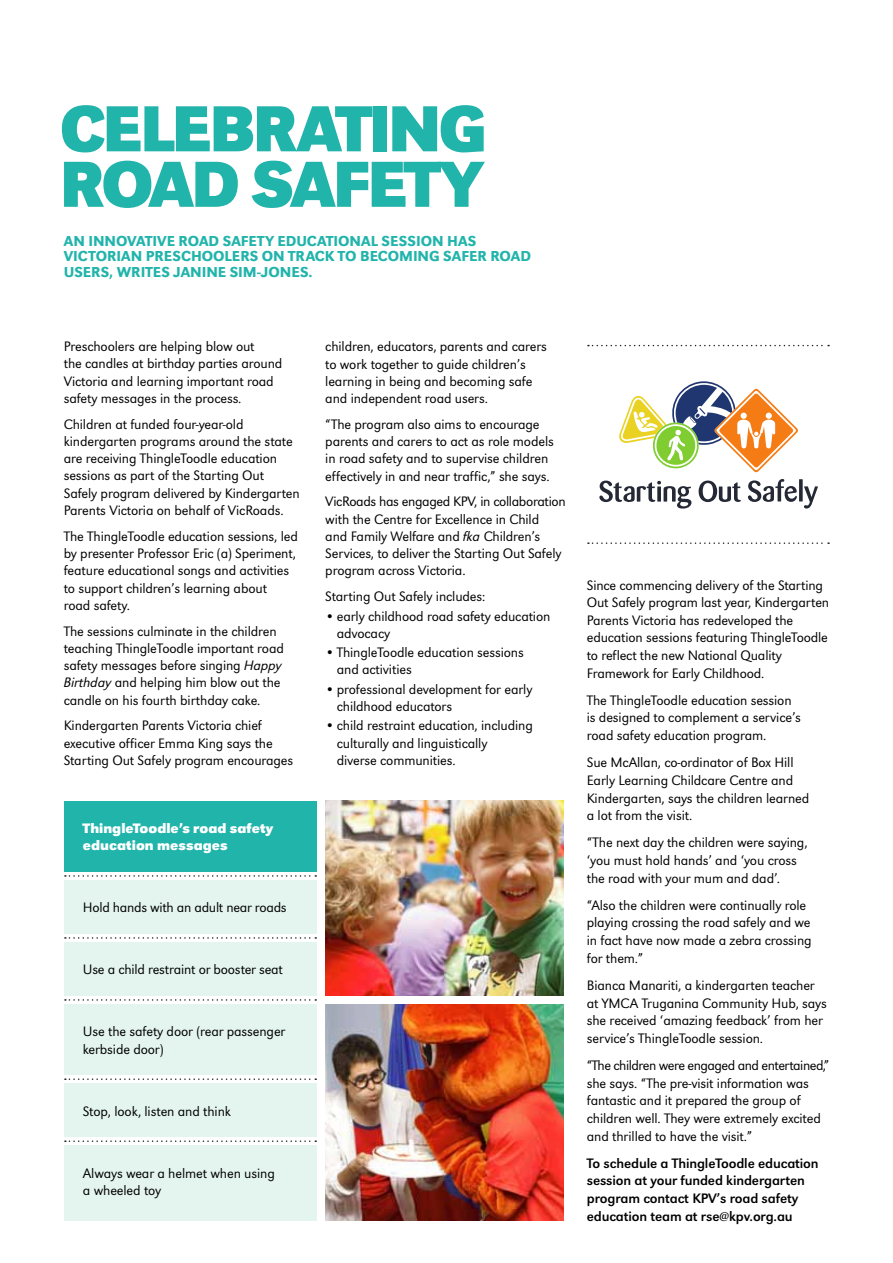
<style>
.page{position:relative;width:893px;height:1263px;background:#fff}
.page>*{position:absolute;margin:0;border:0;box-sizing:border-box;transform-origin:0 0}
.t1{font:700 67.5px/55.5px "URW Grotesk T";letter-spacing:-.05em;color:#21b4ab}
.t2{font:500 15px/15.8px "URW Grotesk T";letter-spacing:-.005em;color:#21b4ab}
.t3{font:14.25px/17.2px "URW Grotesk T Ligh";letter-spacing:-.01em;color:#000}
.t4{font:14.25px/17.7px "URW Grotesk T";letter-spacing:-.01em;color:#000}
.t5{font:700 14.25px/17.2px "URW Grotesk T";color:#fff}
.s1{font-family:"URW Grotesk T Ligh Obli"}
</style>
<div class="page">
<img style="left:325px;top:801px;width:238px;height:194px">
<img style="left:325px;top:1004px;width:238px;height:216px">
<svg style="left:599px;top:481px;width:92px;height:28px"></svg>
<svg style="left:699px;top:480px;width:42px;height:22px"></svg>
<svg style="left:748px;top:479px;width:49px;height:23px"></svg>
<svg style="left:799px;top:479px;width:4px;height:22px"></svg>
<svg style="left:804px;top:486px;width:14px;height:22px"></svg>
<svg style="left:619px;top:381px;width:179px;height:91px"></svg>
<svg style="left:588px;top:542px;width:241px;height:2px"></svg>
<svg style="left:588px;top:345px;width:241px;height:1px"></svg>
<div style="left:64px;top:801px;width:252px;height:71px;background:#21b4ab"></div>
<div style="left:64px;top:880px;width:252px;height:54px;background:#e4f5f0"></div>
<div style="left:64px;top:942px;width:252px;height:54px;background:#e4f5f0"></div>
<div style="left:64px;top:1004px;width:252px;height:71px;background:#e4f5f0"></div>
<div style="left:64px;top:1083px;width:252px;height:54px;background:#e4f5f0"></div>
<div style="left:64px;top:1145px;width:252px;height:75px;background:#e4f5f0"></div>
<svg style="left:65px;top:875px;width:251px;height:2px"></svg>
<svg style="left:65px;top:937px;width:251px;height:2px"></svg>
<svg style="left:65px;top:999px;width:251px;height:2px"></svg>
<svg style="left:65px;top:1078px;width:251px;height:2px"></svg>
<svg style="left:65px;top:1140px;width:251px;height:2px"></svg>
<h1 class="t1" style="left:60px;top:100px;width:429px">celebrating rOad safety</h1>
<p class="t2" style="left:64px;top:232px;width:469px">AN INNOVATIVE ROAD SAFETY EDUCATIONAL SESSION HAS<br>VICTORIAN PRESCHOOLERS ON TRACK TO BECOMING SAFER ROAD<br>USERS, WRITES JANINE SIM-JONES.</p>
<p class="t3" style="left:64px;top:338px;width:220px">Preschoolers are helping blow out<br>the candles at birthday parties around Victoria and learning important road safety messages in the process.</p>
<p class="t3" style="left:64px;top:415px;width:237px">Children at funded four-year-old kindergarten programs around the state are receiving ThingleToodle education sessions as part of the Starting Out Safely program delivered by Kindergarten Parents Victoria on behalf of VicRoads.</p>
<p class="t3" style="left:64px;top:527px;width:236px">The ThingleToodle education sessions, led by presenter Professor Eric (a) Speriment, feature educational songs and activities to support children’s learning about<br>road safety.</p>
<p class="t3" style="left:64px;top:622px;width:222px">The sessions culminate in the children teaching ThingleToodle important road safety messages before singing <span class="s1">Happy Birthday</span> and helping him blow out the candle on his fourth birthday cake.</p>
<p class="t3" style="left:64px;top:717px;width:231px">Kindergarten Parents Victoria chief executive officer Emma King says the<br>Starting Out Safely program encourages</p>
<p class="t5" style="left:83px;top:820px;width:193px">thingletoodle’s road safety education messages</p>
<p class="t3" style="left:83px;top:899px;width:205px">Hold hands with an adult near roads</p>
<p class="t3" style="left:83px;top:961px;width:202px">Use a child restraint or booster seat</p>
<p class="t3" style="left:83px;top:1023px;width:204px">Use the safety door (rear passenger kerbside door)</p>
<p class="t3" style="left:83px;top:1102px;width:150px">Stop, look, listen and think</p>
<p class="t3" style="left:83px;top:1164px;width:193px">Always wear a helmet when using a wheeled toy</p>
<p class="t3" style="left:325px;top:338px;width:223px">children, educators, parents and carers to work together to guide children’s learning in being and becoming safe and independent road users.</p>
<p class="t3" style="left:325px;top:415px;width:230px">“The program also aims to encourage parents and carers to act as role models in road safety and to supervise children effectively in and near traffic,” she says.</p>
<p class="t3" style="left:325px;top:493px;width:242px">VicRoads has engaged KPV, in collaboration with the Centre for Excellence in Child<br>and Family Welfare and <span class="s1">fka</span> Children’s Services, to deliver the Starting Out Safely program across Victoria.</p>
<p class="t3" style="left:325px;top:588px;width:162px">Starting Out Safely includes:</p>
<p class="t3" style="left:337px;top:607px;width:215px;text-indent:-11px">• early childhood road safety education advocacy</p>
<p class="t3" style="left:337px;top:644px;width:189px;text-indent:-11px">• ThingleToodle education sessions and activities</p>
<p class="t3" style="left:337px;top:680px;width:197px;text-indent:-11px">• professional development for early childhood educators</p>
<p class="t3" style="left:337px;top:717px;width:198px;text-indent:-11px">• child restraint education, including culturally and linguistically<br>diverse communities.</p>
<p class="t3" style="left:587px;top:576px;width:244px;line-height:17.7px">Since commencing delivery of the Starting Out Safely program last year, Kindergarten Parents Victoria has redeveloped the education sessions featuring ThingleToodle to reflect the new National Quality Framework for Early Childhood.</p>
<p class="t3" style="left:587px;top:691px;width:216px;line-height:17.7px">The ThingleToodle education session is designed to complement a service’s road safety education program.</p>
<p class="t3" style="left:587px;top:754px;width:224px;line-height:17.7px">Sue McAllan, co-ordinator of Box Hill Early Learning Childcare Centre and Kindergarten, says the children learned a lot from the visit.</p>
<p class="t3" style="left:587px;top:834px;width:222px;line-height:17.7px">“The next day the children were saying, ‘you must hold hands’ and ‘you cross the road with your mum and dad’.</p>
<p class="t3" style="left:587px;top:896px;width:226px;line-height:17.7px">“Also the children were continually role playing crossing the road safely and we in fact have now made a zebra crossing for them.”</p>
<p class="t3" style="left:587px;top:976px;width:242px;line-height:17.7px">Bianca Manariti, a kindergarten teacher at YMCA Truganina Community Hub, says she received ‘amazing feedback’ from her service’s ThingleToodle session.</p>
<p class="t3" style="left:587px;top:1056px;width:244px;line-height:17.7px">“The children were engaged and entertained,” she says. “The pre-visit information was fantastic and it prepared the group of children well. They were extremely excited and thrilled to have the visit.”</p>
<p class="t4" style="left:587px;top:1154px;width:233px">to schedule a thingletoodle education session at your funded kindergarten program contact KPv’s road safety education team at rse@kpv.org.au</p>
</div>
